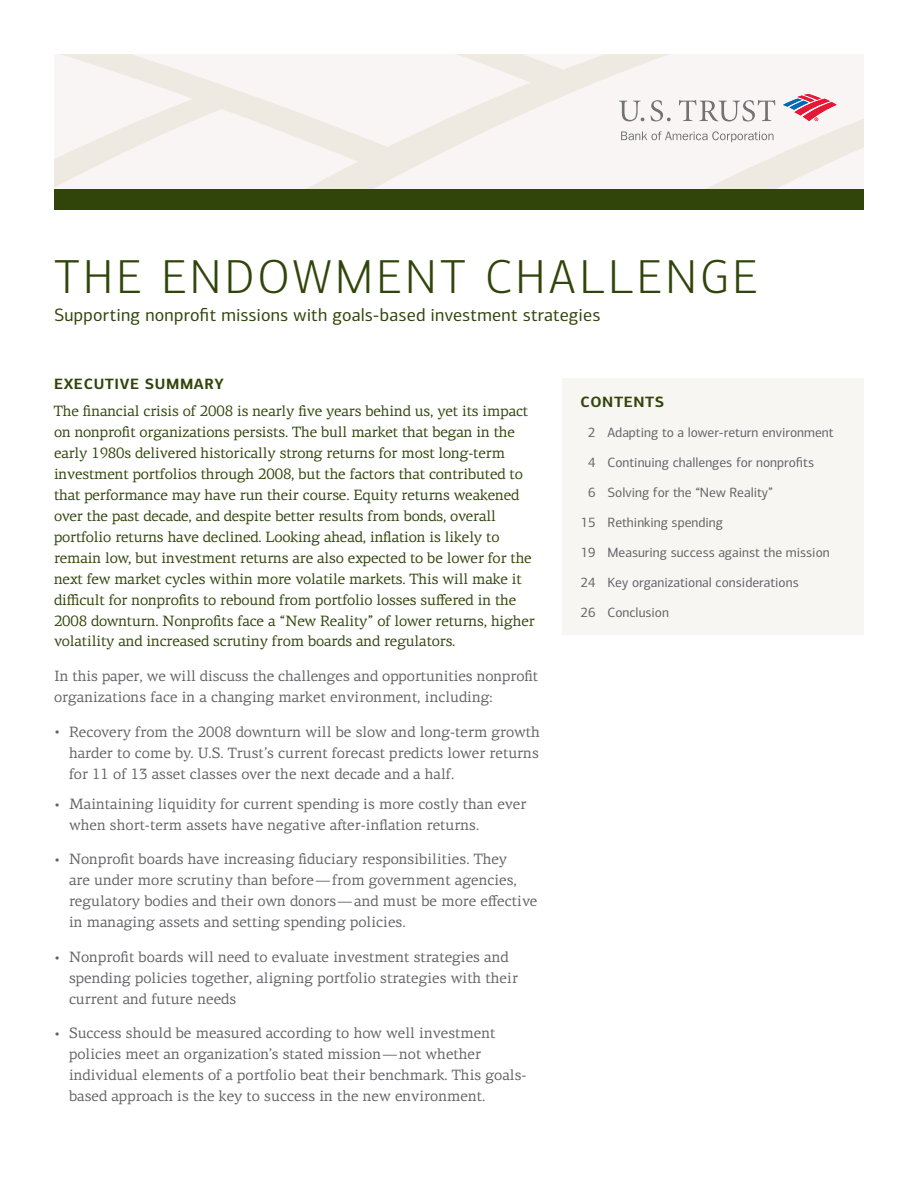
<style>
.page{position:relative;width:918px;height:1188px;background:#fff}
.page>*{position:absolute;margin:0;border:0;box-sizing:border-box;transform-origin:0 0}
.t1{font:300 48px "Connections";letter-spacing:.07em;color:#31450b}
.t2{font:18px "Connections";letter-spacing:.01em;color:#31450b}
.t3{font:15px/21px "Connections Serif";color:#636366}
.t4{font:15px/21px "Connections Serif";letter-spacing:-.01em;color:#31450b}
.t5{font:700 15px "Connections";letter-spacing:.04em;color:#31450b}
.t6{font:13.5px "Connections";color:#636366}
</style>
<div class="page">
<svg style="left:54px;top:54px;width:810px;height:135px;fill:#f9f5f4"></svg>
<div style="left:54px;top:189px;width:810px;height:20px;background:#31450b"></div>
<div style="left:562px;top:378px;width:302px;height:256px;background:#f8f6f3"></div>
<svg style="left:783px;top:94px;width:54px;height:27px"></svg>
<svg style="left:679px;top:100px;width:96px;height:22px"></svg>
<svg style="left:619px;top:101px;width:25px;height:20px"></svg>
<svg style="left:650px;top:100px;width:21px;height:21px"></svg>
<svg style="left:621px;top:131px;width:153px;height:11px"></svg>
<h1 class="t1" style="left:54px;top:249px;width:705px">THE ENDOWMENT CHALLENGE</h1>
<p class="t2" style="left:54px;top:304px;width:548px">Supporting nonprofit missions with goals-based investment strategies</p>
<p class="t5" style="left:54px;top:375px;width:171px">EXECUTIVE SUMMARY</p>
<p class="t4" style="left:54px;top:400px;width:482px">The financial crisis of 2008 is nearly five years behind us, yet its impact on nonprofit organizations persists. The bull market that began in the early 1980s delivered historically strong returns for most long-term investment portfolios through 2008, but the factors that contributed to that performance may have run their course. Equity returns weakened over the past decade, and despite better results from bonds, overall portfolio returns have declined. Looking ahead, inflation is likely to remain low, but investment returns are also expected to be lower for the next few market cycles within more volatile markets. This will make it difficult for nonprofits to rebound from portfolio losses suffered in the 2008 downturn. Nonprofits face a “New Reality” of lower returns, higher volatility and increased scrutiny from boards and regulators.</p>
<p class="t3" style="left:54px;top:666px;width:486px">In this paper, we will discuss the challenges and opportunities nonprofit organizations face in a changing market environment, including:</p>
<p class="t3" style="left:69px;top:721px;width:472px;text-align:justify;text-indent:-15px">• Recovery from the 2008 downturn will be slow and long-term growth harder to come by. U.S. Trust’s current forecast predicts lower returns for 11 of 13 asset classes over the next decade and a half.</p>
<p class="t3" style="left:69px;top:793px;width:459px;text-indent:-15px">• Maintaining liquidity for current spending is more costly than ever when short-term assets have negative after-inflation returns.</p>
<p class="t3" style="left:69px;top:849px;width:470px;text-indent:-15px">• Nonprofit boards have increasing fiduciary responsibilities. They<br>are under more scrutiny than before—from government agencies, regulatory bodies and their own donors—and must be more effective in managing assets and setting spending policies.</p>
<p class="t3" style="left:69px;top:946px;width:451px;text-indent:-15px">• Nonprofit boards will need to evaluate investment strategies and spending policies together, aligning portfolio strategies with their current and future needs</p>
<p class="t3" style="left:69px;top:1023px;width:459px;text-indent:-15px">• Success should be measured according to how well investment policies meet an organization’s stated mission—not whether individual elements of a portfolio beat their benchmark. This goals&shy;based approach is the key to success in the new environment.</p>
<p class="t5" style="left:580px;top:393px;width:85px">CONTENTS</p>
<p class="t6" style="left:588px;top:425px;width:247px">2 Adapting to a lower-return environment</p>
<p class="t6" style="left:588px;top:455px;width:228px">4 Continuing challenges for nonprofits</p>
<p class="t6" style="left:588px;top:485px;width:186px">6 Solving for the “New Reality”</p>
<p class="t6" style="left:581px;top:515px;width:144px">15 Rethinking spending</p>
<p class="t6" style="left:581px;top:545px;width:251px">19 Measuring success against the mission</p>
<p class="t6" style="left:581px;top:575px;width:220px">24 Key organizational considerations</p>
<p class="t6" style="left:581px;top:605px;width:90px">26 Conclusion</p>
</div>
